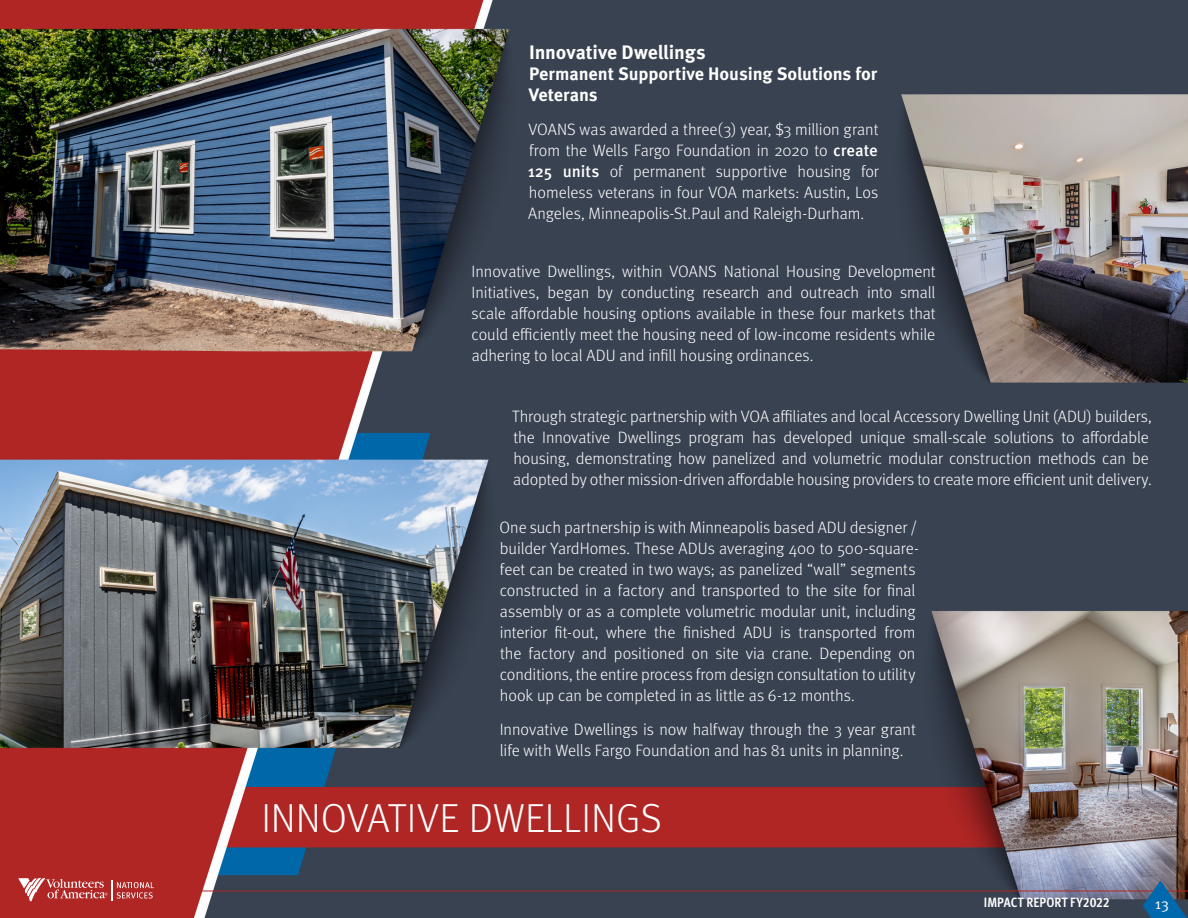
<style>
.page{position:relative;width:1188px;height:918px;background:#fff}
.page>*{position:absolute;margin:0;border:0;box-sizing:border-box;transform-origin:0 0}
.Body_text{font:300 40.5px "Meta Pro";color:#fff}
.Body_text-2{font:700 19.5px "Meta Pro";letter-spacing:-.005em;color:#fff}
.Body_text-3{font:700 18px/21px "Meta Pro";letter-spacing:-.01em;color:#fff}
.Body_text-4{font:300 16.5px/21px "Meta Pro";letter-spacing:-.005em;color:#fff}
.Body_text-5{font:15px "Meta Pro Norm";color:#fff}
.Body_text-6{font:700 condensed 13.5px "Meta Pro";letter-spacing:.01em;color:#fff}
.s1{font-weight:500}
</style>
<div class="page">
<img style="left:0;top:0;width:1188px;height:918px">
<hr style="left:166px;top:891px;width:1022px;height:1px;background:#b02625">
<svg style="left:18px;top:878px;width:136px;height:24px"></svg>
<svg style="left:1143px;top:881px;width:45px;height:37px"></svg>
<p class="Body_text-2" style="left:529px;top:37px;width:178px">Innovative Dwellings</p>
<p class="Body_text-3" style="left:529px;top:62px;width:350px">Permanent Supportive Housing Solutions for<br>Veterans</p>
<p class="Body_text-4" style="left:528px;top:118px;width:353px;text-align:justify">VOANS was awarded a three(3) year, $3 million grant from the Wells Fargo Foundation in 2020 to <span class="s1">create 125 units</span> of permanent supportive housing for homeless veterans in four VOA markets: Austin, Los Angeles, Minneapolis-St.Paul and Raleigh-Durham.</p>
<p class="Body_text-4" style="left:471px;top:260px;width:466px;text-align:justify">Innovative Dwellings, within VOANS National Housing Development Initiatives, began by conducting research and outreach into small scale affordable housing options available in these four markets that could efficiently meet the housing need of low-income residents while adhering to local ADU and infill housing ordinances.</p>
<p class="Body_text-4" style="left:512px;top:405px;width:641px">Through strategic partnership with VOA affiliates and local Accessory Dwelling Unit (ADU) builders, the Innovative Dwellings program has developed unique small-scale solutions to affordable housing, demonstrating how panelized and volumetric modular construction methods can be adopted by other mission-driven affordable housing providers to create more efficient unit delivery.</p>
<p class="Body_text-4" style="left:500px;top:516px;width:421px">One such partnership is with Minneapolis based ADU designer / builder YardHomes. These ADUs averaging 400 to 500-square&shy;feet can be created in two ways; as panelized “wall” segments constructed in a factory and transported to the site for final assembly or as a complete volumetric modular unit, including interior fit-out, where the finished ADU is transported from the factory and positioned on site via crane. Depending on conditions, the entire process from design consultation to utility hook up can be completed in as little as 6-12 months.</p>
<p class="Body_text-4" style="left:500px;top:718px;width:418px">Innovative Dwellings is now halfway through the 3 year grant life with Wells Fargo Foundation and has 81 units in planning.</p>
<p class="Body_text" style="left:261px;top:789px;width:402px">INNOVATIVE DWELLINGS</p>
<p class="Body_text-6" style="left:984px;top:891px;width:127px">IMPACT REPORT FY2022</p>
<p class="Body_text-6" style="left:1073px;top:891px;width:41px">FY2022</p>
<p class="Body_text-5" style="left:1155px;top:893px;width:16px">13</p>
</div>
